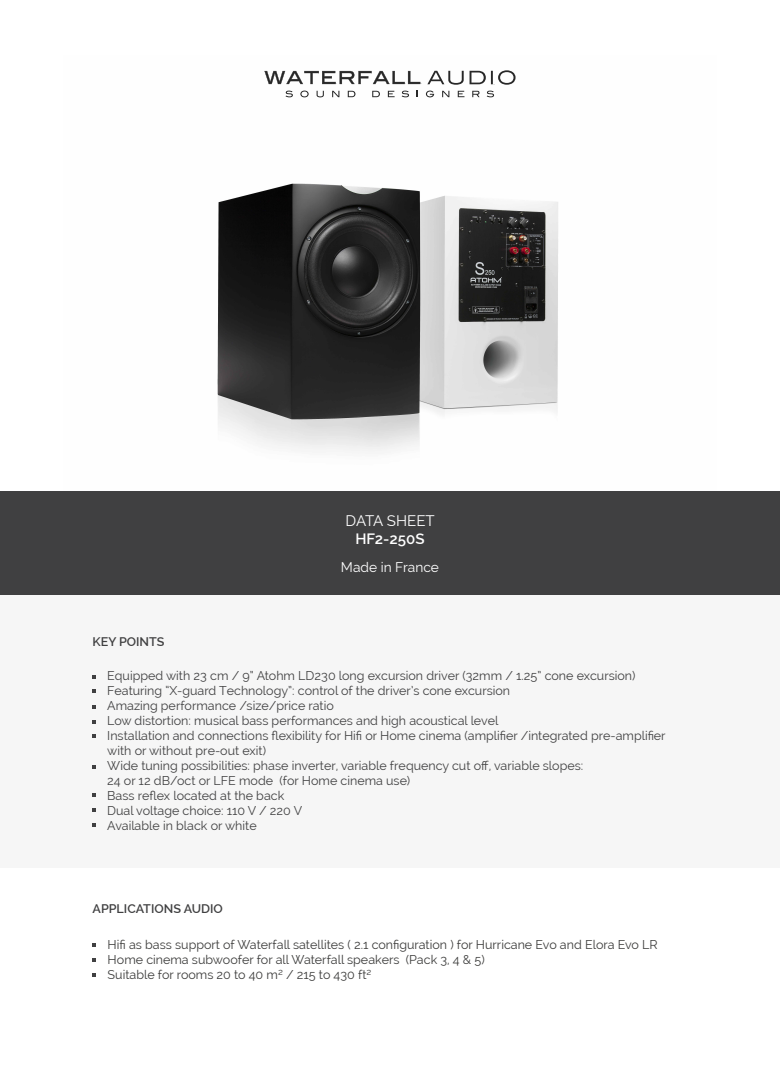
<style>
.page{position:relative;width:780px;height:1088px;background:#fff}
.page>*{position:absolute;margin:0;border:0;box-sizing:border-box;transform-origin:0 0}
.t1{font:15px "Raleway";color:#fff}
.t2{font:600 15px "Raleway";color:#fff}
.t3{font:13.75px "Raleway";color:#fff}
.t4{font:12.5px/15px "Raleway";color:#404041}
.t5{font:12.5px/15px "Raleway";color:#3c3c3b}
.t6{font:600 12.5px "Raleway";color:#404041}
</style>
<div class="page">
<img style="left:217px;top:70px;width:341px;height:382px">
<div style="left:0;top:561px;width:780px;height:307px;background:#f6f6f6"></div>
<div style="left:0;top:491px;width:780px;height:103px;background:#404041"></div>
<svg style="left:93px;top:689px;width:3px;height:4px"></svg>
<svg style="left:264px;top:71px;width:156px;height:13px"></svg>
<svg style="left:427px;top:71px;width:36px;height:14px"></svg>
<svg style="left:469px;top:70px;width:46px;height:15px"></svg>
<svg style="left:285px;top:91px;width:8px;height:6px"></svg>
<svg style="left:300px;top:91px;width:8px;height:6px"></svg>
<svg style="left:316px;top:91px;width:8px;height:6px"></svg>
<svg style="left:332px;top:91px;width:7px;height:6px"></svg>
<svg style="left:348px;top:91px;width:7px;height:6px"></svg>
<svg style="left:372px;top:91px;width:8px;height:6px"></svg>
<svg style="left:388px;top:91px;width:6px;height:6px"></svg>
<svg style="left:401px;top:91px;width:8px;height:6px"></svg>
<svg style="left:426px;top:91px;width:8px;height:6px"></svg>
<svg style="left:442px;top:91px;width:7px;height:6px"></svg>
<svg style="left:457px;top:91px;width:7px;height:6px"></svg>
<svg style="left:472px;top:91px;width:7px;height:6px"></svg>
<svg style="left:486px;top:91px;width:8px;height:6px"></svg>
<svg style="left:93px;top:943px;width:3px;height:4px"></svg>
<svg style="left:93px;top:958px;width:3px;height:4px"></svg>
<svg style="left:93px;top:973px;width:3px;height:4px"></svg>
<svg style="left:93px;top:734px;width:3px;height:4px"></svg>
<svg style="left:93px;top:793px;width:3px;height:4px"></svg>
<svg style="left:93px;top:808px;width:3px;height:4px"></svg>
<svg style="left:93px;top:823px;width:3px;height:4px"></svg>
<p class="t6" style="left:93px;top:634px;width:73px">KEY POINTS</p>
<p class="t1" style="left:345px;top:512px;width:91px">DATA SHEET</p>
<p class="t2" style="left:355px;top:530px;width:71px">HF2-250S</p>
<p class="t3" style="left:341px;top:559px;width:100px">Made in France</p>
<p class="t4" style="left:107px;top:668px;width:560px">Equipped with 23 cm / 9” Atohm LD230 long excursion driver (32mm / 1.25” cone excursion)<br>Featuring “X-guard Technology”: control of the driver’s cone excursion<br>Amazing performance /size/price ratio<br>Low distortion: musical bass performances and high acoustical level<br>Installation and connections flexibility for Hifi or Home cinema (amplifier /integrated pre-amplifier with or without pre-out exit)<br>Wide tuning possibilities: phase inverter, variable frequency cut off, variable slopes:<br>24 or 12 dB/oct or LFE mode (for Home cinema use)<br>Bass reflex located at the back<br>Dual voltage choice: 110 V / 220 V<br>Available in black or white</p>
<p class="t6" style="left:93px;top:901px;width:132px">APPLICATIONS AUDIO</p>
<p class="t5" style="left:108px;top:937px;width:551px">Hifi as bass support of Waterfall satellites ( 2.1 configuration ) for Hurricane Evo and Elora Evo LR<br>Home cinema subwoofer for all Waterfall speakers (Pack 3, 4 &amp; 5)<br>Suitable for rooms 20 to 40 m² / 215 to 430 ft²</p>
</div>
